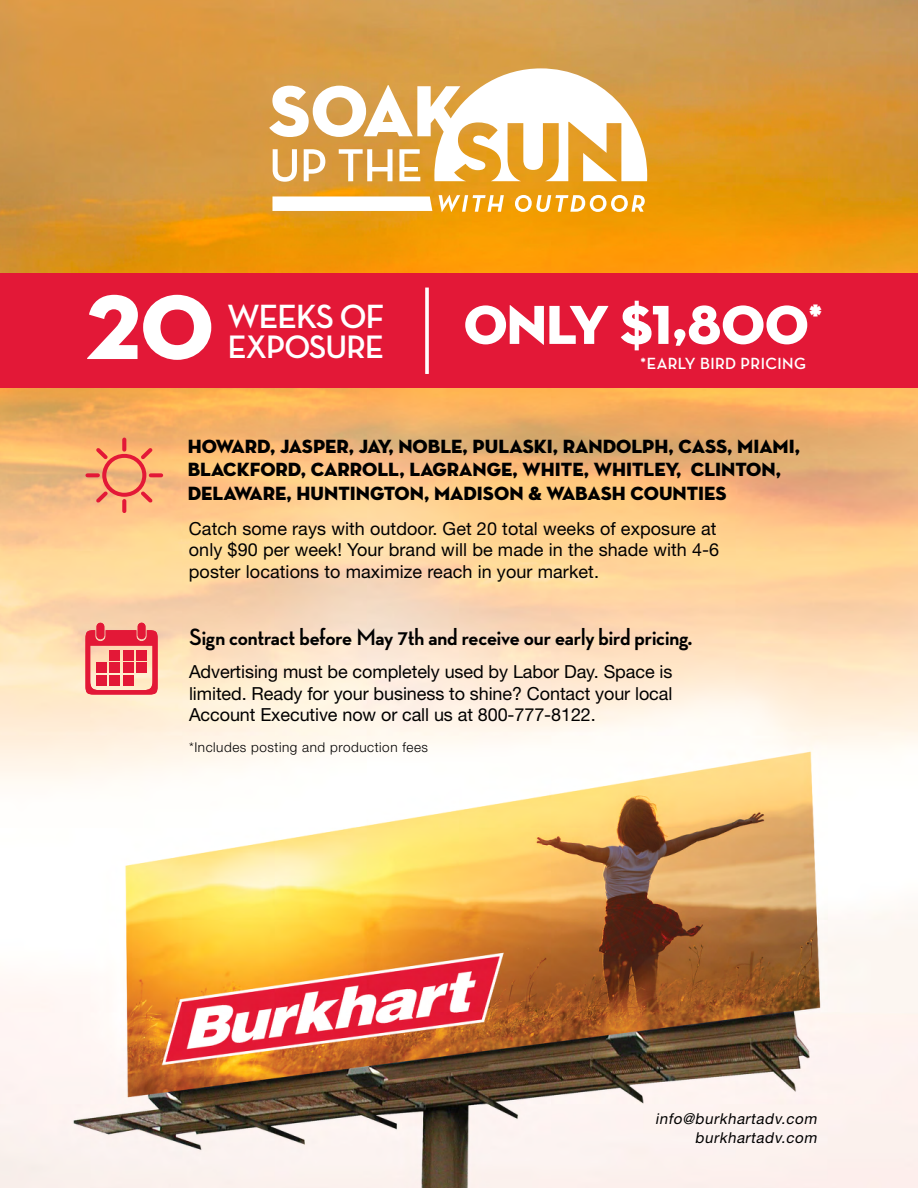
<style>
.page{position:relative;width:918px;height:1188px;background:#fff}
.page>*{position:absolute;margin:0;border:0;box-sizing:border-box;transform-origin:0 0}
.t1{font:93.3px "Neutra Disp Titling";color:#fff}
.t2{font:55.95px "Neutra Disp Titling";letter-spacing:-.02em;color:#fff}
.t3{font:700 34.2px "Neutra Disp";letter-spacing:-.025em;color:#fff}
.t4{font:700 33px "Neutra Disp";letter-spacing:-.025em;color:#fff}
.t5{font:700 24px "Neutra Disp";letter-spacing:-.005em;color:#000}
.t6{font:19.5px/23.4px "Neutra Disp Titling";color:#000}
.t7{font:18px/21.6px "Helvetica Neue";letter-spacing:.005em;color:#000}
.t8{font:700 16.5px "Neutra Disp";letter-spacing:.025em;color:#fff}
.t9{font:italic 15px/18.6px "Helvetica Neue";color:#000;text-align:right}
.t10{font:300 13.5px "Helvetica Neue";letter-spacing:.04em;color:#000}
</style>
<div class="page">
<img style="left:0;top:0;width:918px;height:1188px">
<div style="left:0;top:274px;width:918px;height:114px;background:#e31837"></div>
<svg style="left:269px;top:68px;width:378px;height:114px"></svg>
<svg style="left:439px;top:195px;width:65px;height:17px"></svg>
<svg style="left:515px;top:195px;width:130px;height:17px"></svg>
<svg style="left:272px;top:196px;width:160px;height:15px"></svg>
<svg style="left:85px;top:438px;width:78px;height:75px;background:#f6a170"></svg>
<svg style="left:425px;top:288px;width:4px;height:86px"></svg>
<div style="left:97px;top:623px;width:7px;height:16px;background:#e31837;border-radius:4px"></div>
<div style="left:138px;top:623px;width:7px;height:16px;background:#e31837;border-radius:4px"></div>
<svg style="left:86px;top:630px;width:72px;height:65px;background:#ef7777"></svg>
<div style="left:109px;top:650px;width:11px;height:11px;background:#e31837"></div>
<div style="left:123px;top:650px;width:11px;height:11px;background:#e31837"></div>
<div style="left:136px;top:650px;width:11px;height:11px;background:#e31837"></div>
<div style="left:96px;top:662px;width:11px;height:11px;background:#e31837"></div>
<div style="left:109px;top:662px;width:11px;height:11px;background:#e31837"></div>
<div style="left:123px;top:662px;width:11px;height:11px;background:#e31837"></div>
<div style="left:136px;top:662px;width:11px;height:11px;background:#e31837"></div>
<div style="left:96px;top:675px;width:11px;height:11px;background:#e31837"></div>
<div style="left:109px;top:675px;width:11px;height:11px;background:#e31837"></div>
<div style="left:123px;top:675px;width:11px;height:11px;background:#e31837"></div>
<h1 class="t1" style="left:87px;top:269px;width:129px">20</h1>
<h3 class="t3" style="left:228px;top:297px;width:158px">WEEKS OF</h3>
<h3 class="t4" style="left:228px;top:329px;width:158px">EXPOSURE</h3>
<h2 class="t2" style="left:464px;top:290px;width:360px">ONLY $1,800<sup>*</sup></h2>
<p class="t8" style="left:640px;top:355px;width:167px">*EARLY BIRD PRICING</p>
<p class="t6" style="left:188px;top:435px;width:614px">HOWARD, JASPER, JAY, NOBLE, PULASKI, RANDOLPH, CASS, MIAMI,<br>BLACKFORD, CARROLL, LAGRANGE, WHITE, WHITLEY, CLINTON,<br>DELAWARE, HUNTINGTON, MADISON &amp; WABASH COUNTIES</p>
<p class="t7" style="left:189px;top:517px;width:532px">Catch some rays with outdoor. Get 20 total weeks of exposure at only $90 per week! Your brand will be made in the shade with 4-6 poster locations to maximize reach in your market.</p>
<h3 class="t5" style="left:189px;top:624px;width:505px">Sign contract before May 7th and receive our early bird pricing.</h3>
<p class="t7" style="left:189px;top:661px;width:485px;text-align:justify">Advertising must be completely used by Labor Day. Space is limited. Ready for your business to shine? Contact your local Account Executive now or call us at 800-777-8122.</p>
<p class="t10" style="left:189px;top:739px;width:240px">*Includes posting and production fees</p>
<p class="t9" style="left:655px;top:1109px;width:166px">info@burkhartadv.com burkhartadv.com</p>
</div>
